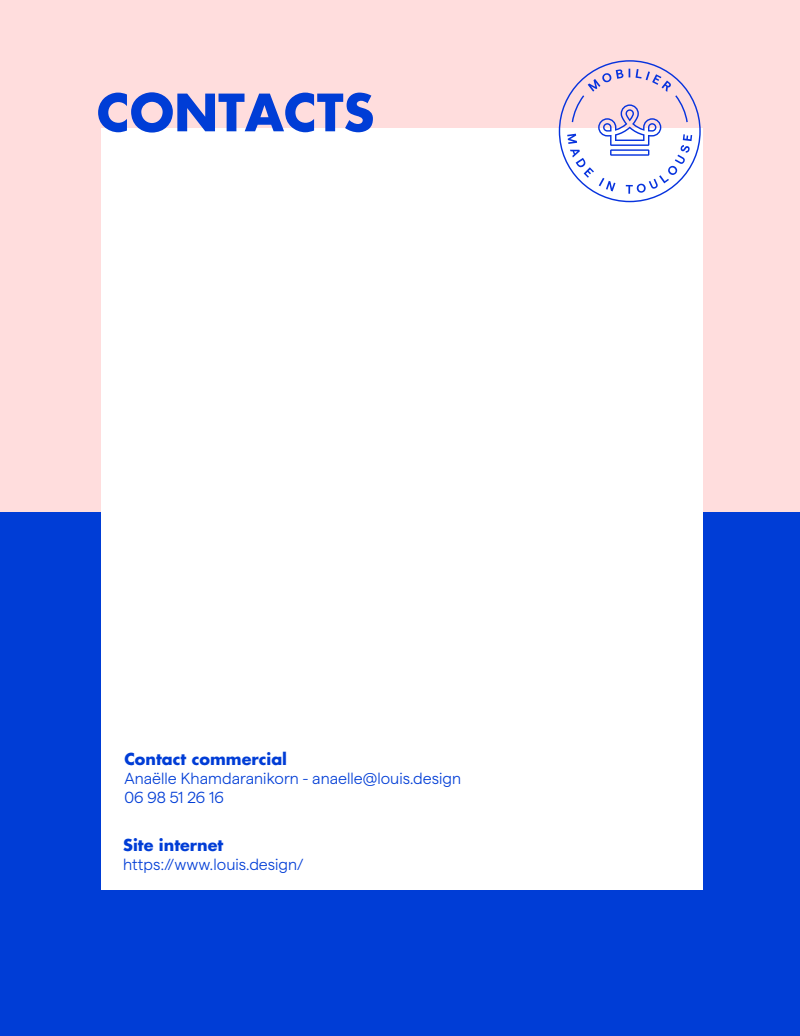
<style>
.page{position:relative;width:800px;height:1036px;background:#fff}
.page>*{position:absolute;margin:0;border:0;box-sizing:border-box;transform-origin:0 0}
.t1{font:700 50px "Futura";color:#003dd6}
.t2{font:300 16px/19.2px "Matter";color:#003dd6}
.t3{font:700 16px "Futura";color:#003dd6}
</style>
<div class="page">
<div style="left:0;top:512px;width:800px;height:523px;background:#003dd6"></div>
<div style="left:0;top:0;width:800px;height:512px;background:#fdd"></div>
<div style="left:101px;top:128px;width:602px;height:761px;background:#fff"></div>
<svg style="left:559px;top:60px;width:142px;height:142px"></svg>
<h1 class="t1" style="left:97px;top:79px;width:279px">CONTACTS</h1>
<p class="t3" style="left:124px;top:747px;width:164px">Contact commercial</p>
<p class="t2" style="left:124px;top:767px;width:338px">Anaëlle Khamdaranikorn - anaelle@louis.design<br>06 98 51 26 16</p>
<p class="t3" style="left:123px;top:834px;width:101px">Site internet</p>
<p class="t2" style="left:123px;top:853px;width:182px">https://www.louis.design/</p>
</div>
